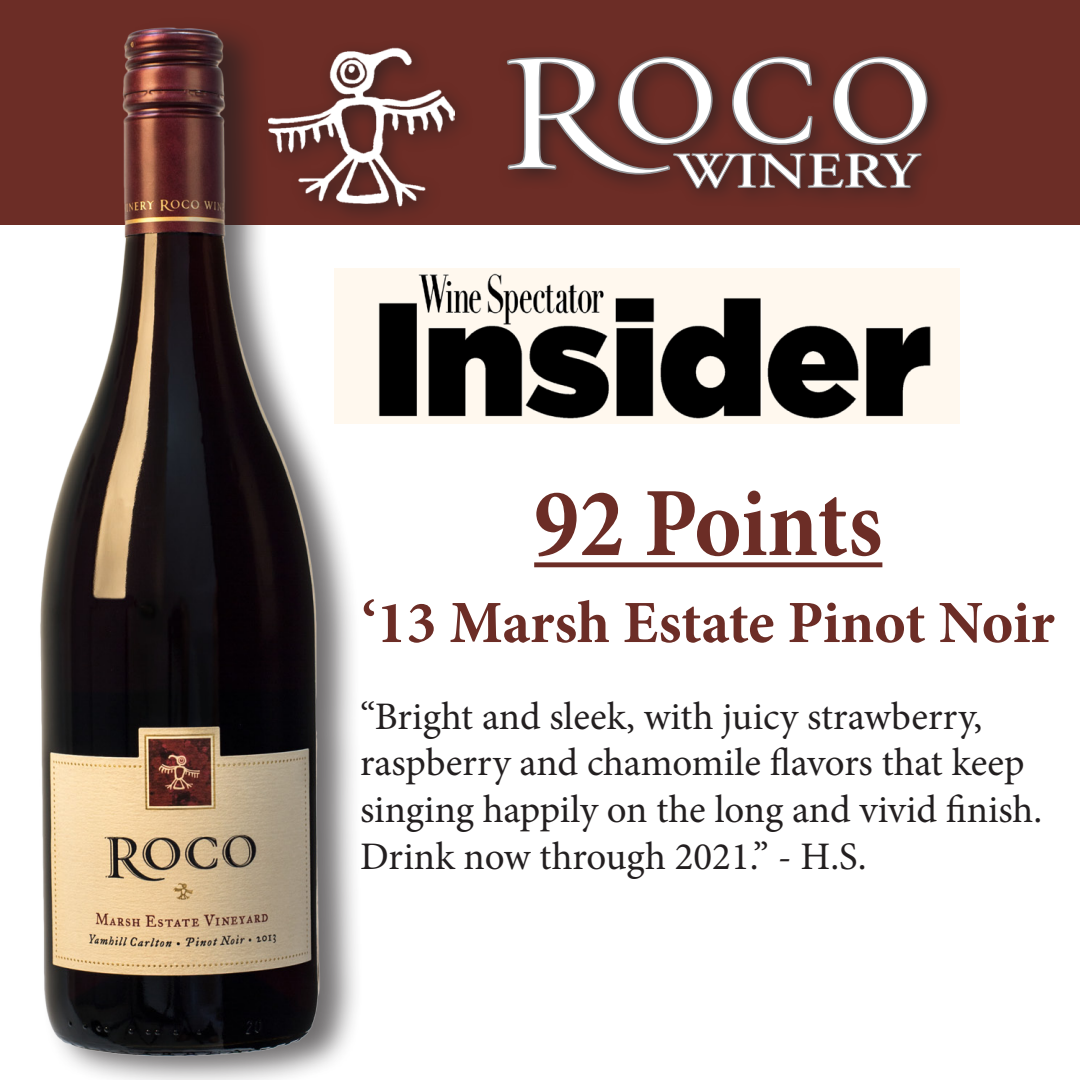
<style>
.page{position:relative;width:1080px;height:1080px;background:#fff}
.page>*{position:absolute;margin:0;border:0;box-sizing:border-box;transform-origin:0 0}
.t1{font:700 98.1px "Minion Pro";letter-spacing:-.005em;color:#6c2d26;scale:.92 1}
.t2{font:700 60px "Minion Pro";letter-spacing:-.005em;color:#6c2d26}
.t3{font:600 50.4px "Adobe Garamond Pro";color:#fff;scale:1.25 1}
.t4{font:39px/46.8px "Minion Pro";color:#231f20}
</style>
<div class="page">
<div style="left:0;top:0;width:1080px;height:225px;background:#6c2d26"></div>
<div style="left:37px;top:16px;width:327px;height:1064px;background:#231f20;opacity:.65"></div>
<img style="left:37px;top:27px;width:289px;height:1031px">
<svg style="left:506px;top:56px;width:422px;height:133px"></svg>
<div style="left:258px;top:38px;width:216px;height:188px;background:#6c2d26"></div>
<img style="left:269px;top:47px;width:185px;height:162px">
<img style="left:335px;top:269px;width:624px;height:155px">
<div style="left:534px;top:562px;width:348px;height:5px;background:#6c2d26"></div>
<p class="t3" style="left:675px;top:142px;width:196px">WINERY</p>
<p class="t1" style="left:534px;top:455px;width:380px">92 Points</p>
<p class="t2" style="left:362px;top:581px;width:694px">‘13 Marsh Estate Pinot Noir</p>
<p class="t4" style="left:360px;top:693px;width:684px">“Bright and sleek, with juicy strawberry, raspberry and chamomile flavors that keep singing happily on the long and vivid finish.<br>Drink now through 2021.” - H.S.</p>
</div>
